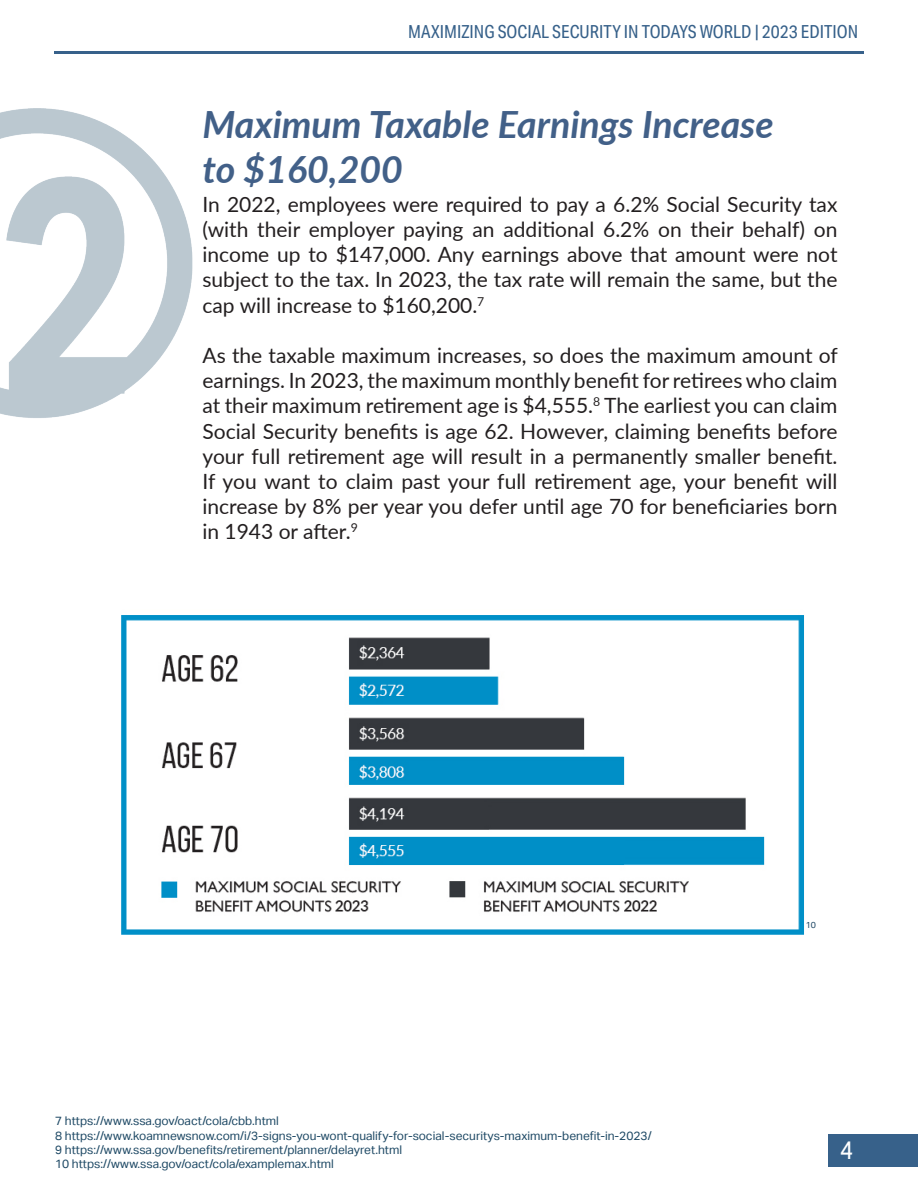
<style>
.page{position:relative;width:918px;height:1188px;background:#fff}
.page>*{position:absolute;margin:0;border:0;box-sizing:border-box;transform-origin:0 0}
.COPY_BLACK{font:italic 700 37.5px "Lato";color:#426088}
.t1{font:25.5px "Aktiv Grotesk Cd";color:#fff}
.COPY_BLACK-2{font:21px/25.2px "Lato";color:#231f20;text-align:justify}
.t2{font:18px "Aktiv Grotesk Cd";color:#37618a}
.COPY_BLACK-3{font:12px "Aktiv Grotesk";color:#1d4864}
.t3{font:8.7px "Aktiv Grotesk";color:#1d4664}
</style>
<div class="page">
<hr style="left:54px;top:51px;width:810px;height:3px;background:#37618a">
<div style="left:828px;top:1134px;width:90px;height:32px;background:#37618a"></div>
<img style="left:121px;top:615px;width:683px;height:320px">
<img style="left:0;top:108px;width:193px;height:310px">
<p class="t2" style="left:408px;top:21px;width:451px">MAXIMIZING SOCIAL SECURITY IN TODAYS WORLD | 2023 EDITION</p>
<p class="COPY_BLACK" style="left:202px;top:97px;width:573px">Maximum Taxable Earnings Increase</p>
<p class="COPY_BLACK" style="left:202px;top:142px;width:202px">to $160,200</p>
<p class="COPY_BLACK-2" style="left:202px;top:191px;width:637px">In 2022, employees were required to pay a 6.2% Social Security tax (with their employer paying an additional 6.2% on their behalf) on income up to $147,000. Any earnings above that amount were not subject to the tax. In 2023, the tax rate will remain the same, but the cap will increase to $160,200.<sup>7</sup></p>
<p class="COPY_BLACK-2" style="left:202px;top:342px;width:637px">As the taxable maximum increases, so does the maximum amount of earnings. In 2023, the maximum monthly benefit for retirees who claim at their maximum retirement age is $4,555.<sup>8</sup> The earliest you can claim Social Security benefits is age 62. However, claiming benefits before your full retirement age will result in a permanently smaller benefit.<br>If you want to claim past your full retirement age, your benefit will increase by 8% per year you defer until age 70 for beneficiaries born in 1943 or after.<sup>9</sup></p>
<p class="COPY_BLACK-3" style="left:55px;top:1114px;width:225px">7 https://www.ssa.gov/oact/cola/cbb.html</p>
<p class="COPY_BLACK-3" style="left:55px;top:1129px;width:598px">8 https://www.koamnewsnow.com/i/3-signs-you-wont-qualify-for-social-securitys-maximum-benefit-in-2023/</p>
<p class="COPY_BLACK-3" style="left:55px;top:1143px;width:349px">9 https://www.ssa.gov/benefits/retirement/planner/delayret.html</p>
<p class="COPY_BLACK-3" style="left:55px;top:1157px;width:280px">10 https://www.ssa.gov/oact/cola/examplemax.html</p>
<p class="t3" style="left:806px;top:920px;width:12px">10</p>
<p class="t1" style="left:840px;top:1135px;width:14px">4</p>
</div>
